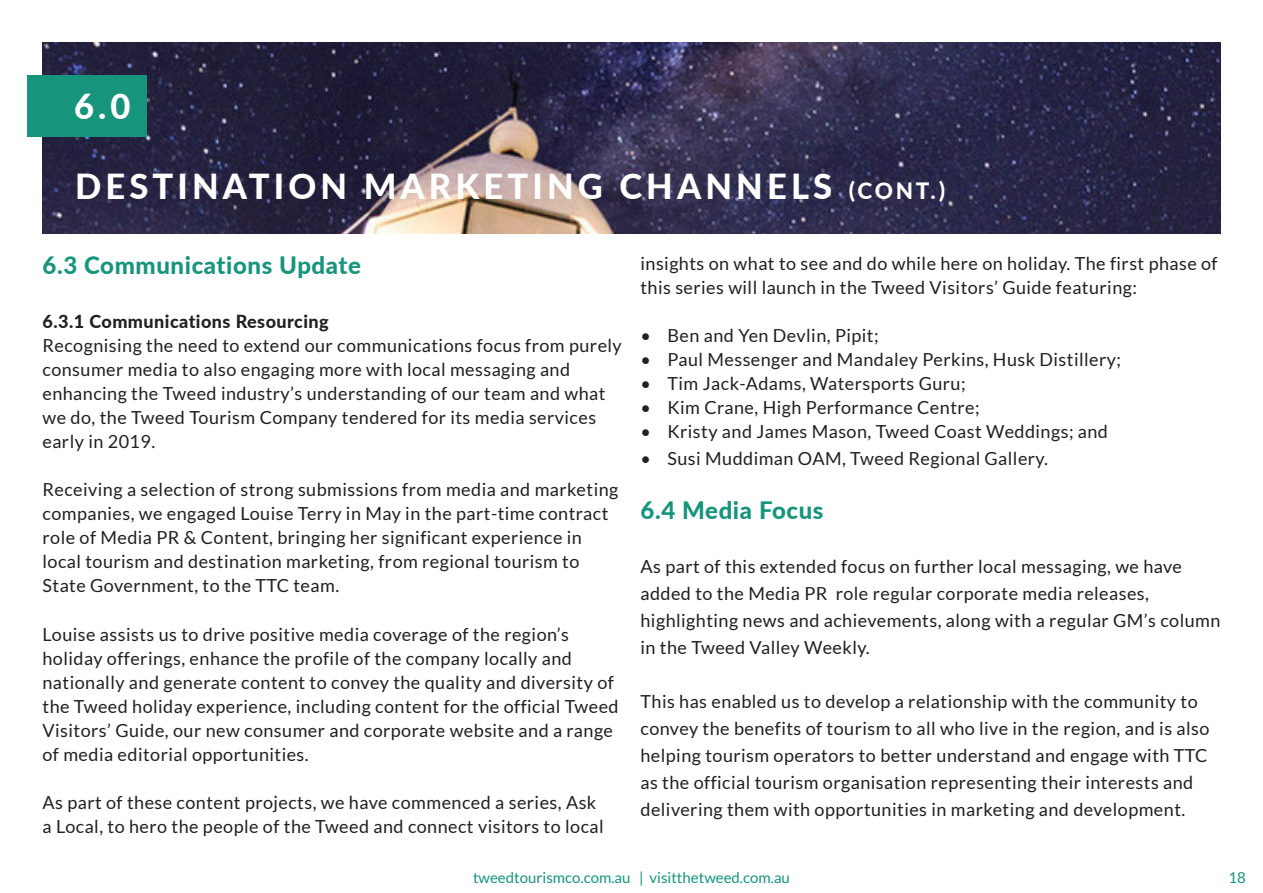
<style>
.page{position:relative;width:1263px;height:893px;background:#fff}
.page>*{position:absolute;margin:0;border:0;box-sizing:border-box;transform-origin:0 0}
.t1{font:800 34.5px "Lato";letter-spacing:.12em;color:#fff}
.t2{font:800 24px "Lato";letter-spacing:.025em;color:#16947c}
.t3{font:18px/24px "Lato";letter-spacing:.025em;color:#231f20}
.t4{font:800 18px "Lato";letter-spacing:.025em;color:#231f20}
.t5{font:15px "Lato";color:#16947c}
.s1{font-size:22.5px}
</style>
<div class="page">
<img style="left:43px;top:43px;width:1177px;height:191px">
<div style="left:27px;top:75px;width:119px;height:62px;background:#16947c"></div>
<h1 class="t1" style="left:74px;top:81px;width:58px">6.0</h1>
<h1 class="t1" style="left:75px;top:160px;width:871px">DESTINATION MARKETING CHANNELS <span class="s1">(CONT.)</span></h1>
<h2 class="t2" style="left:43px;top:248px;width:320px">6.3 Communications Update</h2>
<p class="t4" style="left:43px;top:309px;width:288px">6.3.1 Communications Resourcing</p>
<p class="t3" style="left:43px;top:334px;width:581px">Recognising the need to extend our communications focus from purely consumer media to also engaging more with local messaging and enhancing the Tweed industry’s understanding of our team and what we do, the Tweed Tourism Company tendered for its media services early in 2019.</p>
<p class="t3" style="left:43px;top:478px;width:577px">Receiving a selection of strong submissions from media and marketing companies, we engaged Louise Terry in May in the part-time contract role of Media PR &amp; Content, bringing her significant experience in local tourism and destination marketing, from regional tourism to State Government, to the TTC team.</p>
<p class="t3" style="left:43px;top:622px;width:578px">Louise assists us to drive positive media coverage of the region’s holiday offerings, enhance the profile of the company locally and nationally and generate content to convey the quality and diversity of the Tweed holiday experience, including content for the official Tweed Visitors’ Guide, our new consumer and corporate website and a range of media editorial opportunities.</p>
<p class="t3" style="left:43px;top:790px;width:563px">As part of these content projects, we have commenced a series, Ask a Local, to hero the people of the Tweed and connect visitors to local</p>
<p class="t3" style="left:640px;top:251px;width:579px">insights on what to see and do while here on holiday. The first phase of this series will launch in the Tweed Visitors’ Guide featuring:</p>
<p class="t3" style="left:640px;top:323px;width:240px">• Ben and Yen Devlin, Pipit;</p>
<p class="t3" style="left:640px;top:347px;width:482px">• Paul Messenger and Mandaley Perkins, Husk Distillery;</p>
<p class="t3" style="left:640px;top:371px;width:327px">• Tim Jack-Adams, Watersports Guru;</p>
<p class="t3" style="left:640px;top:395px;width:341px">• Kim Crane, High Performance Centre;</p>
<p class="t3" style="left:640px;top:419px;width:469px">• Kristy and James Mason, Tweed Coast Weddings; and</p>
<p class="t3" style="left:640px;top:446px;width:409px">• Susi Muddiman OAM, Tweed Regional Gallery.</p>
<h2 class="t2" style="left:640px;top:492px;width:185px">6.4 Media Focus</h2>
<p class="t3" style="left:640px;top:552px;width:581px;line-height:27px">As part of this extended focus on further local messaging, we have added to the Media PR role regular corporate media releases, highlighting news and achievements, along with a regular GM’s column in the Tweed Valley Weekly.</p>
<p class="t3" style="left:640px;top:687px;width:570px;line-height:27px">This has enabled us to develop a relationship with the community to convey the benefits of tourism to all who live in the region, and is also helping tourism operators to better understand and engage with TTC as the official tourism organisation representing their interests and delivering them with opportunities in marketing and development.</p>
<p class="t5" style="left:473px;top:869px;width:318px">tweedtourismco.com.au | visitthetweed.com.au</p>
<p class="t5" style="left:1228px;top:869px;width:19px">18</p>
</div>
